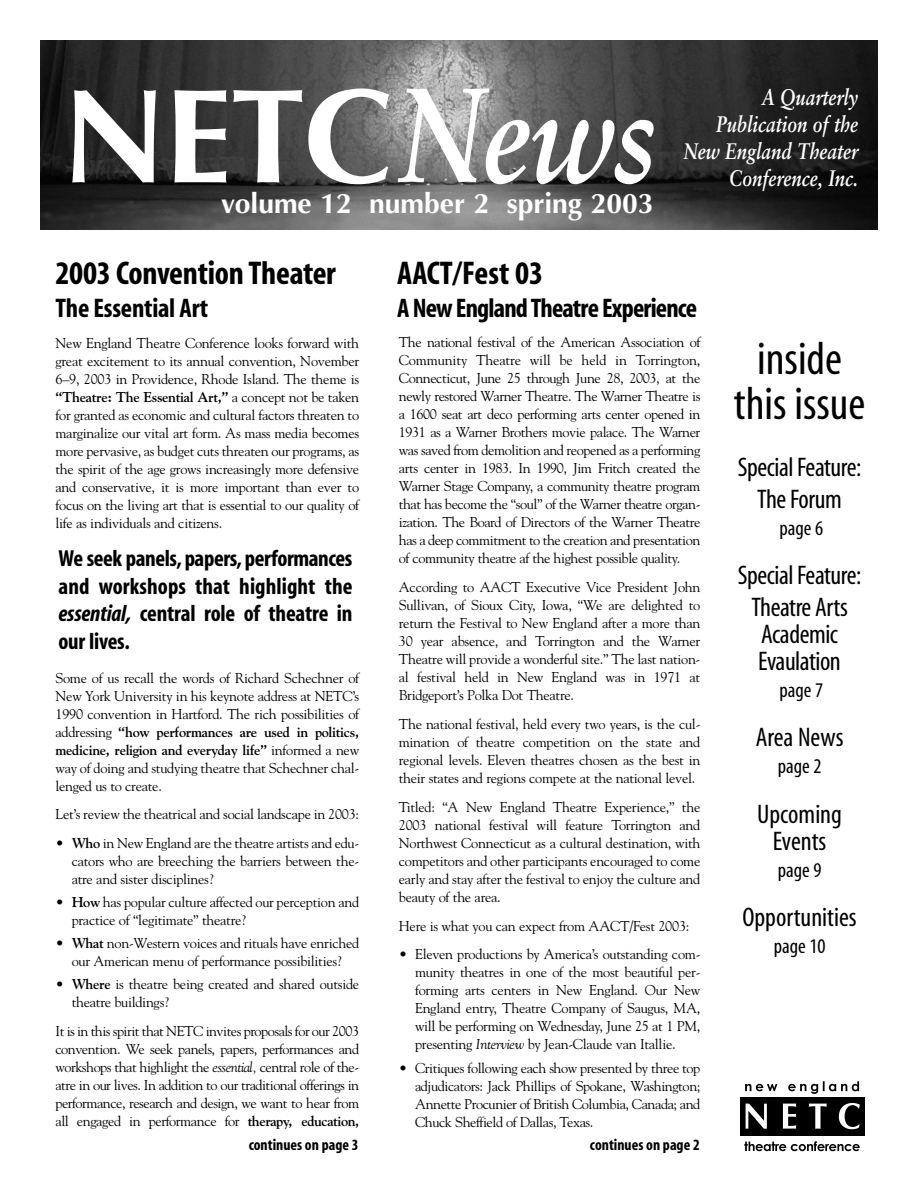
<style>
.page{position:relative;width:918px;height:1188px;background:#fff}
.page>*{position:absolute;margin:0;border:0;box-sizing:border-box;transform-origin:0 0}
.t1{font:700 134.4px "Optima";color:#fff}
.t2{font:condensed 46.5px/45px "Myriad";color:#000;text-align:center}
.t3{font:700 condensed 33px "Myriad";letter-spacing:-.01em;color:#000}
.t4{font:700 28.35px "Optima";color:#fff}
.t5{font:condensed 27px/31.5px "Myriad";letter-spacing:-.015em;color:#000;text-align:center}
.t6{font:700 condensed 27px "Myriad";letter-spacing:-.03em;color:#000}
.t7{font:700 condensed 27px "Myriad";letter-spacing:-.01em;color:#000}
.t8{font:700 condensed 23.25px/27.8px "Myriad";letter-spacing:-.01em;color:#000;text-align:justify}
.t9{font:italic 700 22.5px/27px "Sabon";color:#fff;text-align:right;scale:.8 1}
.t10{font:condensed 21px "Myriad";color:#000}
.t11{font:700 condensed 15.75px "Myriad";color:#000}
.t12{font:14.25px/18px "Goudy";letter-spacing:-.02em;color:#000;text-align:justify}
.s1{font-family:"Sabon";font-style:italic}
.s2{font-weight:700}
.s3{font-style:italic}
</style>
<div class="page">
<img style="left:40px;top:40px;width:838px;height:190px">
<div style="left:740px;top:1097px;width:125px;height:39px;background:#000"></div>
<svg style="left:745px;top:1081px;width:114px;height:13px"></svg>
<svg style="left:744px;top:1141px;width:116px;height:10px"></svg>
<svg style="left:746px;top:1103px;width:114px;height:26px"></svg>
<h1 class="t1" style="left:62px;top:81px;width:596px">NETC<span class="s1">News</span></h1>
<h3 class="t4" style="left:221px;top:191px;width:434px">volume 12 number 2 spring 2003</h3>
<h3 class="t9" style="left:684px;top:85px;width:219px">A Quarterly<br>Publication of the<br>New England Theater<br>Conference, Inc.</h3>
<h3 class="t3" style="left:56px;top:260px;width:282px">2003 Convention Theater</h3>
<h3 class="t7" style="left:56px;top:297px;width:154px">The Essential Art</h3>
<p class="t12" style="left:56px;top:335px;width:305px">New England Theatre Conference looks forward with great excitement to its annual convention, November 6–9, 2003 in Providence, Rhode Island. The theme is <span class="s2">“Theatre: The Essential Art,”</span> a concept not be taken for granted as economic and cultural factors threaten to marginalize our vital art form. As mass media becomes more pervasive, as budget cuts threaten our programs, as the spirit of the age grows increasingly more defensive and conservative, it is more important than ever to focus on the living art that is essential to our quality of life as individuals and citizens.</p>
<h3 class="t8" style="left:58px;top:546px;width:296px">We seek panels, papers, performances and workshops that highlight the <span class="s3">essential,</span> central role of theatre in our lives.</h3>
<p class="t12" style="left:56px;top:670px;width:305px">Some of us recall the words of Richard Schechner of New York University in his keynote address at NETC’s 1990 convention in Hartford. The rich possibilities of addressing <span class="s2">“how performances are used in politics, medicine, religion and everyday life”</span> informed a new way of doing and studying theatre that Schechner chal&shy;lenged us to create.</p>
<p class="t12" style="left:56px;top:807px;width:305px">Let’s review the theatrical and social landscape in 2003:</p>
<p class="t12" style="left:72px;top:835px;width:289px;text-indent:-16px">• <span class="s2">Who</span> in New England are the theatre artists and edu&shy;cators who are breeching the barriers between the&shy;atre and sister disciplines?</p>
<p class="t12" style="left:72px;top:894px;width:289px;text-indent:-16px">• <span class="s2">How</span> has popular culture affected our perception and practice of “legitimate” theatre?</p>
<p class="t12" style="left:56px;top:935px;width:305px;text-align:center">• <span class="s2">What</span> non-Western voices and rituals have enriched our American menu of performance possibilities?</p>
<p class="t12" style="left:72px;top:976px;width:289px;text-indent:-16px">• <span class="s2">Where</span> is theatre being created and shared outside theatre buildings?</p>
<p class="t12" style="left:56px;top:1023px;width:305px">It is in this spirit that NETC invites proposals for our 2003 convention. We seek panels, papers, performances and workshops that highlight the <span class="s3">essential,</span> central role of the&shy;atre in our lives. In addition to our traditional offerings in performance, research and design, we want to hear from all engaged in performance for <span class="s2">therapy, education,</span></p>
<h3 class="t3" style="left:397px;top:260px;width:147px">AACT/Fest 03</h3>
<h3 class="t6" style="left:397px;top:297px;width:301px">A New England Theatre Experience</h3>
<p class="t12" style="left:399px;top:335px;width:303px">The national festival of the American Association of Community Theatre will be held in Torrington, Connecticut, June 25 through June 28, 2003, at the newly restored Warner Theatre. The Warner Theatre is a 1600 seat art deco performing arts center opened in 1931 as a Warner Brothers movie palace. The Warner was saved from demolition and reopened as a performing arts center in 1983. In 1990, Jim Fritch created the Warner Stage Company, a community theatre program that has become the “soul” of the Warner theatre organ&shy;ization. The Board of Directors of the Warner Theatre has a deep commitment to the creation and presentation of community theatre af the highest possible quality.</p>
<p class="t12" style="left:399px;top:579px;width:303px">According to AACT Executive Vice President John Sullivan, of Sioux City, Iowa, “We are delighted to return the Festival to New England after a more than 30 year absence, and Torrington and the Warner Theatre will provide a wonderful site.” The last nation&shy;al festival held in New England was in 1971 at Bridgeport’s Polka Dot Theatre.</p>
<p class="t12" style="left:399px;top:716px;width:303px">The national festival, held every two years, is the cul&shy;mination of theatre competition on the state and regional levels. Eleven theatres chosen as the best in their states and regions compete at the national level.</p>
<p class="t12" style="left:399px;top:799px;width:303px">Titled: “A New England Theatre Experience,” the 2003 national festival will feature Torrington and Northwest Connecticut as a cultural destination, with competitors and other participants encouraged to come early and stay after the festival to enjoy the culture and beauty of the area.</p>
<p class="t12" style="left:399px;top:918px;width:292px">Here is what you can expect from AACT/Fest 2003:</p>
<p class="t12" style="left:415px;top:947px;width:287px;text-indent:-16px">• Eleven productions by America’s outstanding com&shy;munity theatres in one of the most beautiful per&shy;forming arts centers in New England. Our New England entry, Theatre Company of Saugus, MA, will be performing on Wednesday, June 25 at 1 PM, presenting <span class="s3">Interview</span> by Jean-Claude van Itallie.</p>
<p class="t12" style="left:415px;top:1060px;width:287px;text-indent:-16px">• Critiques following each show presented by three top adjudicators: Jack Phillips of Spokane, Washington; Annette Procunier of British Columbia, Canada; and Chuck Sheffield of Dallas, Texas.</p>
<p class="t11" style="left:249px;top:1139px;width:111px">continues on page 3</p>
<p class="t11" style="left:590px;top:1139px;width:111px">continues on page 2</p>
<h2 class="t2" style="left:734px;top:339px;width:133px">inside this issue</h2>
<h3 class="t5" style="left:738px;top:453px;width:125px">Special Feature:<br>The Forum</h3>
<h3 class="t10" style="left:780px;top:520px;width:45px">page 6</h3>
<h3 class="t5" style="left:738px;top:561px;width:125px">Special Feature:<br>Theatre Arts</h3>
<h3 class="t5" style="left:758px;top:622px;width:84px;line-height:27px;text-align:left">Academic<br>Evaulation</h3>
<h3 class="t10" style="left:780px;top:682px;width:45px">page 7</h3>
<h3 class="t5" style="left:756px;top:723px;width:89px">Area News</h3>
<h3 class="t10" style="left:778px;top:758px;width:45px">page 2</h3>
<h3 class="t5" style="left:757px;top:802px;width:86px;line-height:27px">Upcoming<br>Events</h3>
<h3 class="t10" style="left:778px;top:862px;width:45px">page 9</h3>
<h3 class="t5" style="left:743px;top:903px;width:116px">Opportunities</h3>
<h3 class="t10" style="left:774px;top:938px;width:53px">page 10</h3>
</div>
